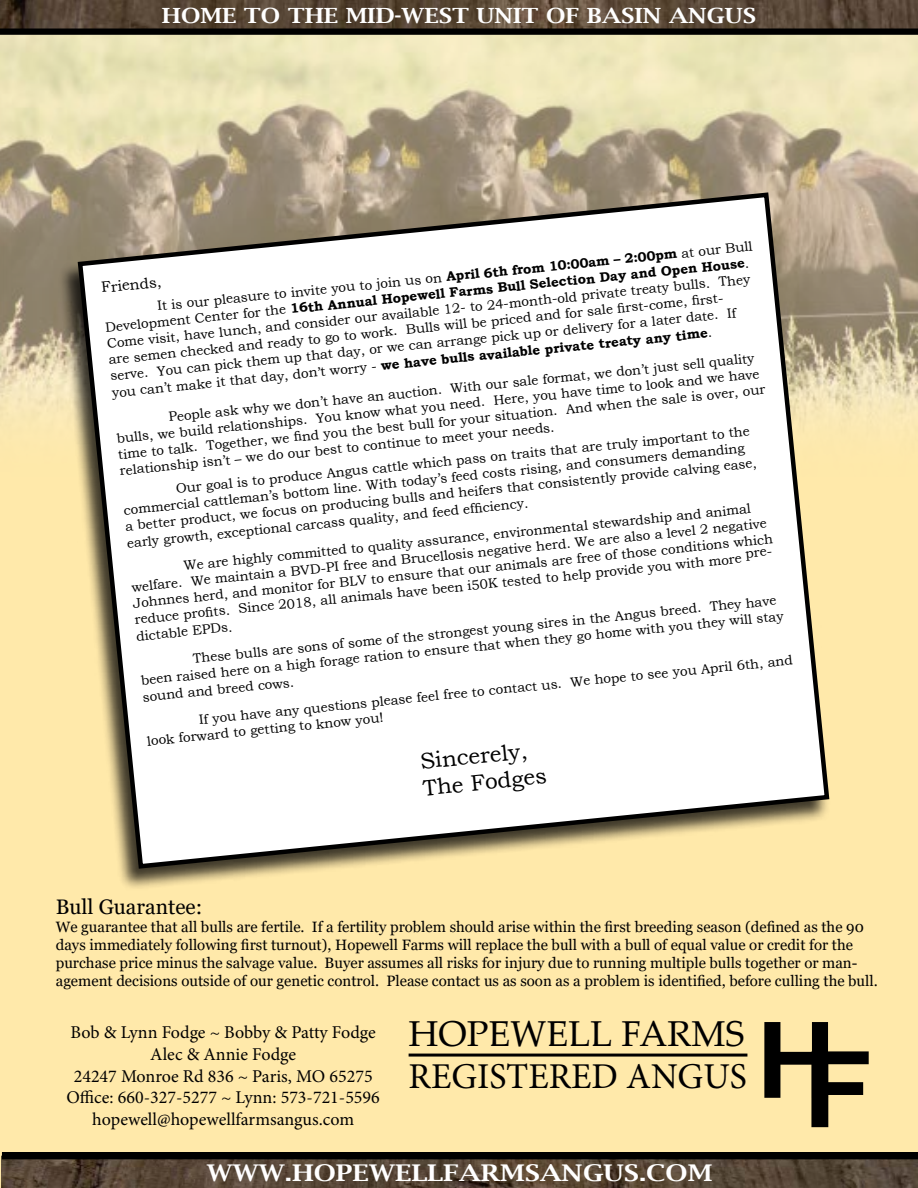
<style>
.page{position:relative;width:918px;height:1188px;background:#ffe9aa}
.page>*{position:absolute;margin:0;border:0;box-sizing:border-box;transform-origin:0 0}
.t1{font:700 105.9px "Arial";color:#000;scale:1.05 1}
.t2{font:36.3px "Minion Pro";color:#000}
.t3{font:36px "Palatino Linotype";color:#000}
.t4{font:600 23.1px "Lucida Bright";color:#fff;scale:1.18 1}
.t5{font:22.5px/27px "Bookman Old Style";color:#000}
.t6{font:600 21px "Lucida Bright";color:#fff;scale:1.14 1}
.t7{font:21px "Georgia";color:#000}
.t8{font:18px/21.6px "Minion Pro";color:#000;text-align:center}
.t9{font:15px/18px "Georgia";color:#000}
.t10{font:15px "Bookman Old Style";color:#000}
.t11{font:13.5px/16px "Bookman Old Style";color:#000}
.t12{font:700 13.5px/17.1px "Bookman Old Style";color:#000}
.s1{font-weight:400}
.s2{font-weight:700}
</style>
<div class="page">
<hr style="left:409px;top:1054px;width:338px;height:3px;background:#000">
<img style="left:1px;top:1156px;width:917px;height:32px">
<div style="left:2px;top:1152px;width:916px;height:7px;background:#000"></div>
<img style="left:0;top:35px;width:918px;height:397px">
<img style="left:0;top:0;width:918px;height:29px">
<div style="left:0;top:29px;width:918px;height:6px;background:#000"></div>
<div style="left:58px;top:194px;width:773px;height:697px;background:#000;opacity:.75"></div>
<svg style="left:75px;top:190px;width:757px;height:681px;background:#edeae3"></svg>
<h3 class="t6" style="left:162px;top:3px;width:523px">HOME TO THE MID-WEST UNIT OF BASIN ANGUS</h3>
<p class="t12" style="left:103px;top:304px;width:654px;text-indent:54px;rotate:-6deg"><span class="s1">It is our pleasure to invite you to join us on</span> April 6th from 10:00am – 2:00pm <span class="s1">at our Bull<br>Development Center for the</span> 16th Annual Hopewell Farms Bull Selection Day and Open House<span class="s1">.</span></p>
<p class="t11" style="left:106px;top:337px;width:648px;rotate:-6deg">Come visit, have lunch, and consider our available 12- to 24-month-old private treaty bulls. They are semen checked and ready to go to work. Bulls will be priced and for sale fi rst-come, fi rst&shy;serve. You can pick them up that day, or we can arrange pick up or delivery for a later date. If</p>
<p class="t10" style="left:100px;top:278px;width:62px;rotate:-6deg">Friends,</p>
<p class="t11" style="left:164px;top:374px;width:590px;line-height:29.4px;text-indent:-54px;rotate:-6deg">you can’t make it that day, don’t worry - <span class="s2">we have bulls available private treaty any time</span>.<br>People ask why we don’t have an auction. With our sale format, we don’t just sell quality</p>
<p class="t11" style="left:116px;top:432px;width:652px;rotate:-6deg">bulls, we build relationships. You know what you need. Here, you have time to look and we have time to talk. Together, we fi nd you the best bull for your situation. And when the sale is over, our relationship isn’t – we do our best to continue to meet your needs.</p>
<p class="t11" style="left:121px;top:487px;width:636px;text-indent:54px;rotate:-6deg">Our goal is to produce Angus cattle which pass on traits that are truly important to the commercial cattleman’s bottom line. With today’s feed costs rising, and consumers demanding a better product, we focus on producing bulls and heifers that consistently provide calving ease, early growth, exceptional carcass quality, and feed effi ciency.</p>
<p class="t11" style="left:129px;top:564px;width:645px;text-indent:54px;rotate:-6deg">We are highly committed to quality assurance, environmental stewardship and animal welfare. We maintain a BVD-PI free and Brucellosis negative herd. We are also a level 2 negative Johnnes herd, and monitor for BLV to ensure that our animals are free of those conditions which reduce profi ts. Since 2018, all animals have been i50K tested to help provide you with more pre&shy;dictable EPDs.</p>
<p class="t11" style="left:138px;top:658px;width:647px;text-indent:54px;rotate:-6deg">These bulls are sons of some of the strongest young sires in the Angus breed. They have been raised here on a high forage ration to ensure that when they go home with you they will stay sound and breed cows.</p>
<p class="t11" style="left:145px;top:719px;width:652px;line-height:15.3px;text-indent:54px;rotate:-6deg">If you have any questions please feel free to contact us. We hope to see you April 6th, and look forward to getting to know you!</p>
<h3 class="t5" style="left:419px;top:748px;width:126px;rotate:-6deg">Sincerely,<br>The Fodges</h3>
<h3 class="t7" style="left:56px;top:894px;width:148px">Bull Guarantee:</h3>
<p class="t9" style="left:56px;top:919px;width:824px">We guarantee that all bulls are fertile. If a fertility problem should arise within the first breeding season (defined as the 90 days immediately following first turnout), Hopewell Farms will replace the bull with a bull of equal value or credit for the purchase price minus the salvage value. Buyer assumes all risks for injury due to running multiple bulls together or man&shy;agement decisions outside of our genetic control. Please contact us as soon as a problem is identified, before culling the bull.</p>
<h3 class="t8" style="left:67px;top:1022px;width:315px">Bob &amp; Lynn Fodge ~ Bobby &amp; Patty Fodge Alec &amp; Annie Fodge<br>24247 Monroe Rd 836 ~ Paris, MO 65275<br>Office: 660-327-5277 ~ Lynn: 573-721-5596 hopewell@hopewellfarmsangus.com</h3>
<h3 class="t3" style="left:409px;top:1008px;width:337px">HOPEWELL FARMS</h3>
<h2 class="t2" style="left:409px;top:1052px;width:340px">REGISTERED ANGUS</h2>
<h3 class="t4" style="left:207px;top:1160px;width:430px">WWW.HOPEWELLFARMSANGUS.COM</h3>
<h1 class="t1" style="left:756px;top:1001px;width:114px">HF</h1>
</div>
